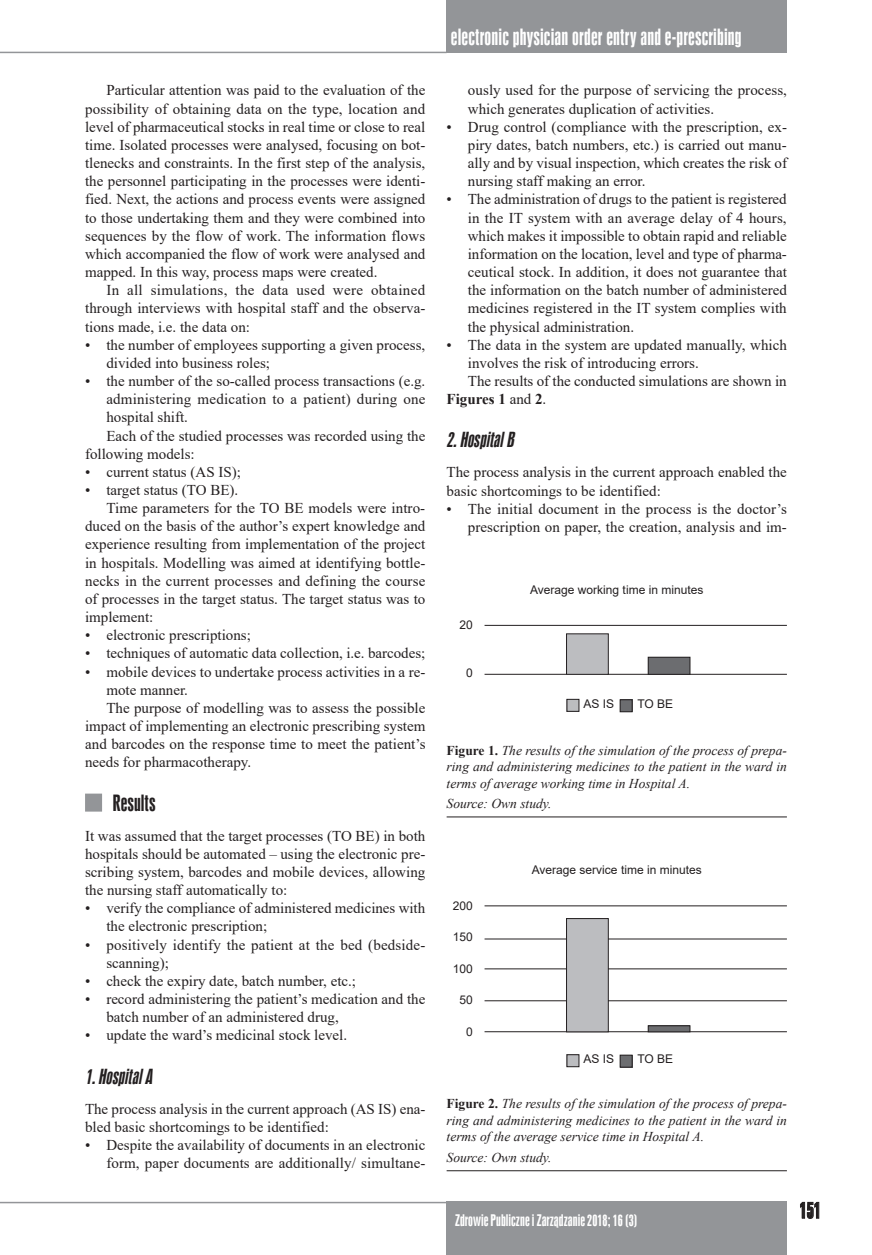
<style>
.page{position:relative;width:872px;height:1255px;background:#fff}
.page>*{position:absolute;margin:0;border:0;box-sizing:border-box;transform-origin:0 0}
.t1{font:21px "Swis 924 EU Normal";letter-spacing:.01em;color:#fff}
.t2{font:21px "Swis 924 EU Normal";color:#231f20}
.t3{font:italic 19.5px "Swis 924 EU Normal";color:#231f20}
.t4{font:15px/18.1px "Times New Roman";color:#231f20}
.t5{font:15px "Swis 924 EU Normal";letter-spacing:.005em;color:#fff}
.t6{font:700 15px "Times New Roman";color:#231f20}
.t7{font:italic 13.5px/16.5px "Times New Roman";color:#231f20;text-align:justify}
.t8{font:12px "Arial";color:#231f20}
.s1{font-weight:400}
.s2{font-weight:700;font-style:normal}
</style>
<div class="page">
<hr style="left:0;top:1201px;width:446px;height:2px;background:#939598">
<svg style="left:800px;top:1201px;width:19px;height:17px"></svg>
<div style="left:446px;top:1201px;width:341px;height:53px;background:#939598"></div>
<hr style="left:0;top:52px;width:446px;height:1px;background:#939598">
<div style="left:446px;top:0;width:341px;height:53px;background:#939598"></div>
<div style="left:85px;top:793px;width:17px;height:18px;background:#939598"></div>
<hr style="left:484px;top:674px;width:303px;height:1px;background:#231f20">
<hr style="left:484px;top:625px;width:303px;height:1px;background:#231f20">
<div style="left:566px;top:633px;width:42px;height:41px;background:#bcbdc0"></div>
<div style="left:648px;top:657px;width:42px;height:17px;background:#6c6d70"></div>
<div style="left:648px;top:657px;width:42px;height:17px;border:1px solid #231f20"></div>
<div style="left:567px;top:699px;width:12px;height:12px;background:#bcbdc0"></div>
<div style="left:566px;top:699px;width:13px;height:12px;border:1px solid #231f20"></div>
<div style="left:620px;top:699px;width:12px;height:12px;background:#6c6d70"></div>
<div style="left:620px;top:699px;width:12px;height:13px;border:1px solid #231f20"></div>
<hr style="left:446px;top:816px;width:341px;height:1px;background:#231f20">
<hr style="left:484px;top:1031px;width:303px;height:1px;background:#231f20">
<hr style="left:484px;top:905px;width:303px;height:1px;background:#231f20">
<div style="left:648px;top:1025px;width:42px;height:6px;background:#6c6d70"></div>
<div style="left:648px;top:1025px;width:42px;height:7px;border:1px solid #231f20"></div>
<hr style="left:484px;top:1000px;width:303px;height:1px;background:#231f20">
<hr style="left:484px;top:938px;width:303px;height:1px;background:#231f20">
<hr style="left:484px;top:968px;width:303px;height:1px;background:#231f20">
<div style="left:567px;top:1054px;width:12px;height:12px;background:#bcbdc0"></div>
<div style="left:566px;top:1054px;width:13px;height:13px;border:1px solid #231f20"></div>
<div style="left:620px;top:1055px;width:12px;height:12px;background:#6c6d70"></div>
<div style="left:620px;top:1054px;width:12px;height:13px;border:1px solid #231f20"></div>
<div style="left:566px;top:918px;width:42px;height:113px;background:#bcbdc0"></div>
<div style="left:566px;top:918px;width:42px;height:114px;border:1px solid #231f20"></div>
<hr style="left:446px;top:1170px;width:341px;height:1px;background:#231f20">
<p class="t4" style="left:85px;top:81px;width:342px;text-align:justify;text-indent:21px">Particular attention was paid to the evaluation of the possibility of obtaining data on the type, location and level of pharmaceutical stocks in real time or close to real time. Isolated processes were analysed, focusing on bot&shy;tlenecks and constraints. In the first step of the analysis, the personnel participating in the processes were identi&shy;fied. Next, the actions and process events were assigned to those undertaking them and they were combined into sequences by the flow of work. The information flows which accompanied the flow of work were analysed and mapped. In this way, process maps were created.</p>
<p class="t4" style="left:85px;top:281px;width:342px;text-align:justify;text-indent:21px">In all simulations, the data used were obtained through interviews with hospital staff and the observa&shy;tions made, i.e. the data on:</p>
<p class="t4" style="left:106px;top:335px;width:320px;text-indent:-21px">• the number of employees supporting a given process, divided into business roles;</p>
<p class="t4" style="left:85px;top:371px;width:342px">• the number of the so-called process transactions (e.g.</p>
<p class="t4" style="left:106px;top:389px;width:321px">administering medication to a patient) during one</p>
<p class="t4" style="left:106px;top:408px;width:83px">hospital shift.</p>
<p class="t4" style="left:106px;top:426px;width:320px">Each of the studied processes was recorded using the</p>
<p class="t4" style="left:85px;top:444px;width:111px">following models:</p>
<p class="t4" style="left:85px;top:462px;width:157px">• current status (AS IS);</p>
<p class="t4" style="left:85px;top:480px;width:155px">• target status (TO BE).</p>
<p class="t4" style="left:106px;top:498px;width:320px">Time parameters for the TO BE models were intro-</p>
<p class="t4" style="left:85px;top:516px;width:342px">duced on the basis of the author’s expert knowledge and</p>
<p class="t4" style="left:85px;top:535px;width:342px">experience resulting from implementation of the project</p>
<p class="t4" style="left:85px;top:553px;width:342px">in hospitals. Modelling was aimed at identifying bottle-</p>
<p class="t4" style="left:85px;top:571px;width:342px">necks in the current processes and defining the course</p>
<p class="t4" style="left:85px;top:589px;width:342px">of processes in the target status. The target status was to</p>
<p class="t4" style="left:85px;top:607px;width:70px">implement:</p>
<p class="t4" style="left:85px;top:625px;width:167px">• electronic prescriptions;</p>
<p class="t4" style="left:85px;top:644px;width:342px">• techniques of automatic data collection, i.e. barcodes;</p>
<p class="t4" style="left:85px;top:662px;width:342px">• mobile devices to undertake process activities in a re-</p>
<p class="t4" style="left:106px;top:680px;width:83px">mote manner.</p>
<p class="t4" style="left:106px;top:698px;width:320px">The purpose of modelling was to assess the possible</p>
<p class="t4" style="left:85px;top:716px;width:342px">impact of implementing an electronic prescribing system</p>
<p class="t4" style="left:85px;top:734px;width:342px">and barcodes on the response time to meet the patient’s</p>
<p class="t4" style="left:85px;top:752px;width:168px">needs for pharmacotherapy.</p>
<h1 class="t2" style="left:113px;top:789px;width:44px">Results</h1>
<p class="t4" style="left:85px;top:826px;width:342px;text-align:justify">It was assumed that the target processes (TO BE) in both hospitals should be automated – using the electronic pre&shy;scribing system, barcodes and mobile devices, allowing the nursing staff automatically to:</p>
<p class="t4" style="left:106px;top:898px;width:320px;text-indent:-21px">• verify the compliance of administered medicines with the electronic prescription;</p>
<p class="t4" style="left:106px;top:935px;width:321px;text-indent:-21px">• positively identify the patient at the bed (bedside&shy;scanning);</p>
<p class="t4" style="left:85px;top:971px;width:272px">• check the expiry date, batch number, etc.;</p>
<p class="t4" style="left:106px;top:989px;width:320px;text-indent:-21px">• record administering the patient’s medication and the batch number of an administered drug,</p>
<p class="t4" style="left:85px;top:1025px;width:264px">• update the ward’s medicinal stock level.</p>
<h2 class="t3" style="left:85px;top:1064px;width:73px">1.HospitalA</h2>
<p class="t4" style="left:85px;top:1098px;width:342px">The process analysis in the current approach (AS IS) ena&shy;bled basic shortcomings to be identified:</p>
<p class="t4" style="left:85px;top:1135px;width:342px;text-align:right">• Despite the availability of documents in an electronic form, paper documents are additionally/ simultane-</p>
<h1 class="t1" style="left:451px;top:24px;width:292px">electronic physician order entry and e-prescribing</h1>
<p class="t4" style="left:468px;top:81px;width:321px">ously used for the purpose of servicing the process, which generates duplication of activities.</p>
<p class="t4" style="left:468px;top:117px;width:321px;text-align:justify;text-indent:-21px">• Drug control (compliance with the prescription, ex&shy;piry dates, batch numbers, etc.) is carried out manu&shy;ally and by visual inspection, which creates the risk of nursing staff making an error.</p>
<p class="t4" style="left:468px;top:190px;width:320px;text-align:justify;text-indent:-21px">• The administration of drugs to the patient is registered in the IT system with an average delay of 4 hours, which makes it impossible to obtain rapid and reliable information on the location, level and type of pharma&shy;ceutical stock. In addition, it does not guarantee that the information on the batch number of administered medicines registered in the IT system complies with the physical administration.</p>
<p class="t4" style="left:446px;top:335px;width:342px">• The data in the system are updated manually, which</p>
<p class="t4" style="left:468px;top:353px;width:232px">involves the risk of introducing errors.</p>
<p class="t4" style="left:468px;top:371px;width:320px">The results of the conducted simulations are shown in</p>
<p class="t6" style="left:446px;top:388px;width:101px">Figures 1 <span class="s1">and</span> 2<span class="s1">.</span></p>
<h2 class="t3" style="left:446px;top:428px;width:73px">2.HospitalB</h2>
<p class="t4" style="left:446px;top:463px;width:342px">The process analysis in the current approach enabled the basic shortcomings to be identified:</p>
<p class="t4" style="left:446px;top:499px;width:342px;text-align:right">• The initial document in the process is the doctor’s prescription on paper, the creation, analysis and im-</p>
<p class="t8" style="left:459px;top:617px;width:15px">20</p>
<p class="t8" style="left:466px;top:665px;width:8px">0</p>
<p class="t8" style="left:530px;top:581px;width:175px">Average working time in minutes</p>
<p class="t8" style="left:583px;top:695px;width:32px">AS IS</p>
<p class="t8" style="left:637px;top:695px;width:37px">TO BE</p>
<p class="t7" style="left:446px;top:741px;width:342px"><span class="s2">Figure 1.</span> The results of the simulation of the process of prepa&shy;ring and administering medicines to the patient in the ward in terms of average working time in Hospital A.</p>
<p class="t7" style="left:446px;top:795px;width:106px">Source: Own study.</p>
<p class="t8" style="left:453px;top:897px;width:22px">200</p>
<p class="t8" style="left:453px;top:928px;width:22px">150</p>
<p class="t8" style="left:453px;top:960px;width:22px">100</p>
<p class="t8" style="left:459px;top:991px;width:15px">50</p>
<p class="t8" style="left:466px;top:1023px;width:8px">0</p>
<p class="t8" style="left:532px;top:861px;width:171px">Average service time in minutes</p>
<p class="t8" style="left:583px;top:1050px;width:32px">AS IS</p>
<p class="t8" style="left:637px;top:1050px;width:37px">TO BE</p>
<p class="t7" style="left:446px;top:1095px;width:342px"><span class="s2">Figure 2.</span> The results of the simulation of the process of prepa&shy;ring and administering medicines to the patient in the ward in terms of the average service time in Hospital A.</p>
<p class="t7" style="left:446px;top:1148px;width:106px">Source: Own study.</p>
<p class="t5" style="left:455px;top:1211px;width:184px">Zdrowie Publiczne i Zarządzanie 2018; 16 (3)</p>
<h1 class="t2" style="left:799px;top:1197px;width:23px">151</h1>
</div>
